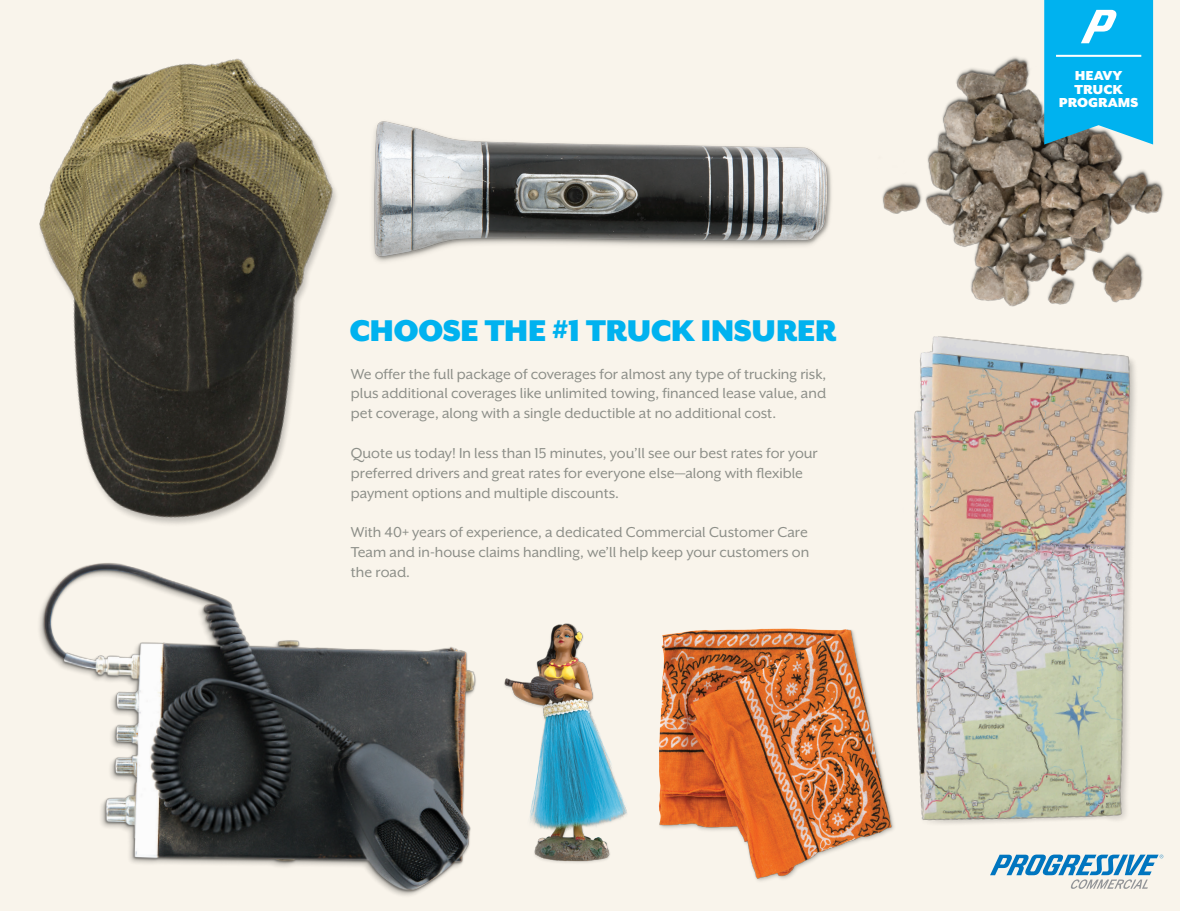
<style>
.page{position:relative;width:1180px;height:911px;background:#f9f4eb}
.page>*{position:absolute;margin:0;border:0;box-sizing:border-box;transform-origin:0 0}
.t1{font:900 34.5px "Mr Eaves XL San OT";letter-spacing:-.02em;color:#00b2ef}
.t2{font:16.5px/19.8px "Mr Eaves XL San OT";color:#8c8e88;text-align:justify}
.t3{font:900 15px "Mr Eaves XL San OT";color:#fff}
</style>
<div class="page">
<img style="left:914px;top:362px;width:250px;height:496px">
<img style="left:39px;top:590px;width:437px;height:306px">
<img style="left:504px;top:623px;width:113px;height:240px">
<img style="left:39px;top:58px;width:280px;height:532px">
<img style="left:882px;top:1px;width:282px;height:361px">
<img style="left:319px;top:121px;width:512px;height:141px">
<img style="left:617px;top:590px;width:313px;height:291px">
<svg style="left:1044px;top:0;width:109px;height:144px;background:#15b3e9"></svg>
<svg style="left:990px;top:854px;width:173px;height:35px"></svg>
<p class="t1" style="left:349px;top:311px;width:489px">CHOOSE THE #1 TRUCK INSURER</p>
<p class="t2" style="left:351px;top:364px;width:477px">We offer the full package of coverages for almost any type of trucking risk, plus additional coverages like unlimited towing, financed lease value, and pet coverage, along with a single deductible at no additional cost.</p>
<p class="t2" style="left:351px;top:443px;width:468px;text-align:left">Quote us today! In less than 15 minutes, you’ll see our best rates for your preferred drivers and great rates for everyone else—along with flexible payment options and multiple discounts.</p>
<p class="t2" style="left:351px;top:522px;width:460px">With 40+ years of experience, a dedicated Commercial Customer Care Team and in-house claims handling, we’ll help keep your customers on the road.</p>
<p class="t3" style="left:1075px;top:67px;width:49px">HEAVY</p>
<p class="t3" style="left:1074px;top:81px;width:50px">TRUCK</p>
<p class="t3" style="left:1059px;top:94px;width:81px">PROGRAMS</p>
</div>
